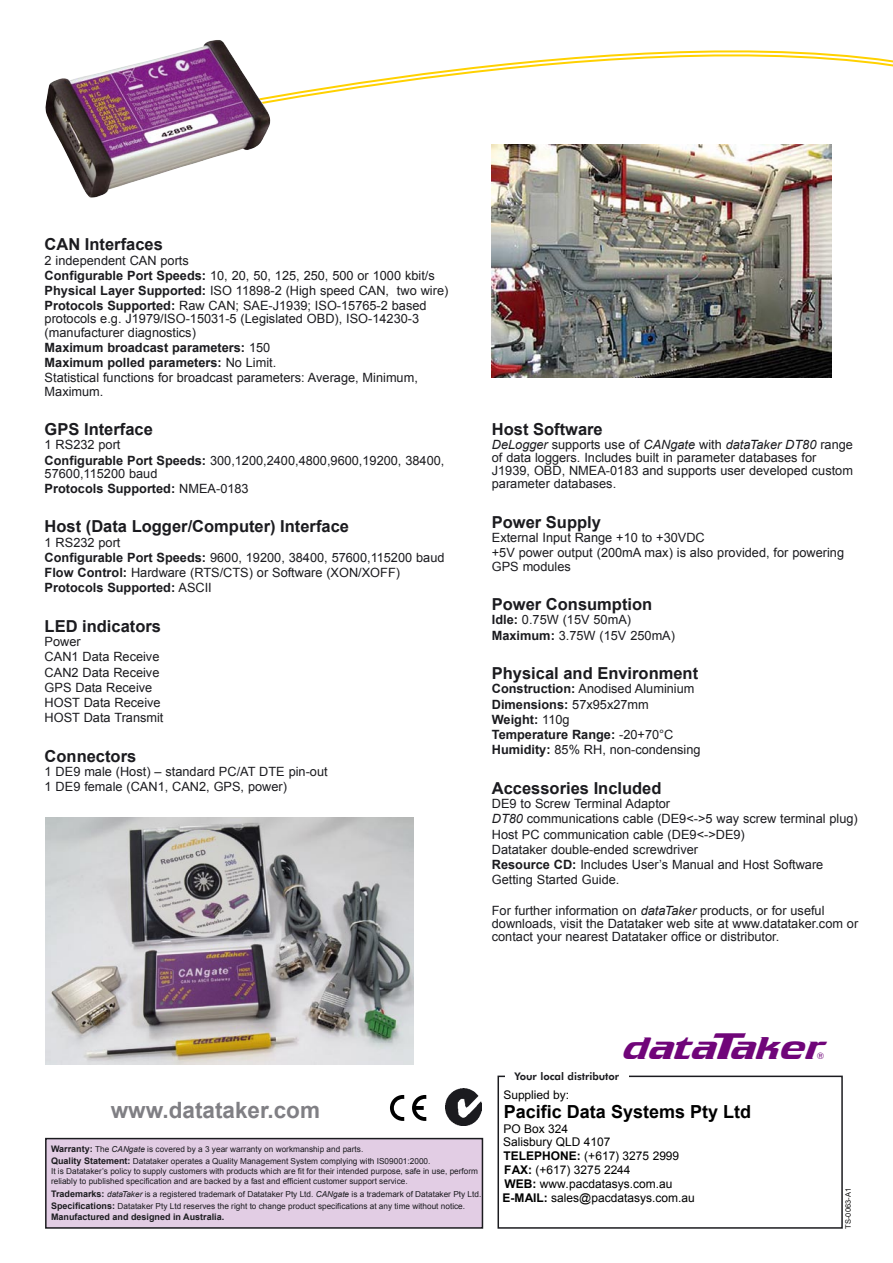
<style>
.page{position:relative;width:893px;height:1263px;background:#fff}
.page>*{position:absolute;margin:0;border:0;box-sizing:border-box;transform-origin:0 0}
.t1{font:27px "Data Taker Logo";color:#700579}
.t2{font:700 22.5px "Arial";color:#807f84}
.t3{font:700 18px "Arial";color:#000}
.t4{font:700 16.5px "Arial";color:#1b1b1f}
.t5{font:12.75px/15.3px "Arial";color:#1b1b1f}
.t6{font:12px/13.8px "Arial";color:#000}
.t7{font:12px "Arial";color:#000}
.t8{font:800 10.5px "Futura BT";color:#1b1b1f}
.t9{font:700 9px "Arial";color:#1b1b1f}
.t10{font:9px "Futura BT";color:#700579}
.t11{font:8.25px/12.6px "Arial";color:#1b1b1f}
.t12{font:7.5px "Arial";color:#0d0d0d}
.s1{font-weight:700}
.s2{font-style:italic}
.s3{font-weight:700;font-size:9px}
</style>
<div class="page">
<svg style="left:272px;top:50px;width:621px;height:53px"></svg>
<div style="left:497px;top:1075px;width:346px;height:154px;border:2px solid #1b1b1f"></div>
<div style="left:46px;top:1138px;width:436px;height:90px;background:#e2cde4"></div>
<div style="left:45px;top:1138px;width:438px;height:91px;border:2px solid #1b1b1f"></div>
<img style="left:445px;top:1089px;width:37px;height:36px">
<svg style="left:390px;top:1095px;width:14px;height:26px"></svg>
<svg style="left:412px;top:1095px;width:14px;height:26px"></svg>
<div style="left:505px;top:1069px;width:124px;height:18px;background:#fff"></div>
<img style="left:45px;top:40px;width:227px;height:158px">
<img style="left:46px;top:818px;width:367px;height:246px">
<img style="left:492px;top:145px;width:340px;height:233px">
<p class="t4" style="left:45px;top:235px;width:120px">CAN Interfaces</p>
<p class="t5" style="left:45px;top:252px;width:405px">2 independent CAN ports<br><span class="s1">Configurable Port Speeds:</span> 10, 20, 50, 125, 250, 500 or 1000 kbit/s <span class="s1">Physical Layer Supported:</span> ISO 11898-2 (High speed CAN, two wire)<br><span class="s1">Protocols Supported:</span> Raw CAN; SAE-J1939; ISO-15765-2 based</p>
<p class="t5" style="left:45px;top:312px;width:376px;line-height:13.2px">protocols e.g. J1979/ISO-15031-5 (Legislated OBD), ISO-14230-3 (manufacturer diagnostics)</p>
<p class="t5" style="left:45px;top:340px;width:375px"><span class="s1">Maximum broadcast parameters:</span> 150<br><span class="s1">Maximum polled parameters:</span> No Limit.<br>Statistical functions for broadcast parameters: Average, Minimum,</p>
<p class="t5" style="left:45px;top:383px;width:60px">Maximum.</p>
<p class="t4" style="left:45px;top:420px;width:110px">GPS Interface</p>
<p class="t5" style="left:45px;top:437px;width:401px">1 RS232 port<br><span class="s1">Configurable Port Speeds:</span> 300,1200,2400,4800,9600,19200, 38400,</p>
<p class="t5" style="left:45px;top:465px;width:206px">57600,115200 baud<br><span class="s1">Protocols Supported:</span> NMEA-0183</p>
<p class="t4" style="left:45px;top:517px;width:306px">Host (Data Logger/Computer) Interface</p>
<p class="t5" style="left:45px;top:534px;width:401px">1 RS232 port<br><span class="s1">Configurable Port Speeds:</span> 9600, 19200, 38400, 57600,115200 baud <span class="s1">Flow Control:</span> Hardware (RTS/CTS) or Software (XON/XOFF)<br><span class="s1">Protocols Supported:</span> ASCII</p>
<p class="t4" style="left:45px;top:617px;width:118px">LED indicators</p>
<p class="t5" style="left:45px;top:634px;width:120px">Power<br>CAN1 Data Receive<br>CAN2 Data Receive<br>GPS Data Receive<br>HOST Data Receive<br>HOST Data Transmit</p>
<p class="t4" style="left:45px;top:747px;width:93px">Connectors</p>
<p class="t5" style="left:45px;top:764px;width:284px">1 DE9 male (Host) – standard PC/AT DTE pin-out<br>1 DE9 female (CAN1, CAN2, GPS, power)</p>
<p class="t4" style="left:492px;top:419px;width:112px">Host Software</p>
<p class="t5" style="left:492px;top:438px;width:363px;line-height:13.2px"><span class="s2">DeLogger</span> supports use of <span class="s2">CANgate</span> with <span class="s2">dataTaker DT80</span> range of data loggers. Includes built in parameter databases for J1939, OBD, NMEA-0183 and supports user developed custom parameter databases.</p>
<p class="t4" style="left:492px;top:513px;width:111px">Power Supply</p>
<p class="t5" style="left:492px;top:530px;width:354px">External Input Range +10 to +30VDC<br>+5V power output (200mA max) is also provided, for powering</p>
<p class="t5" style="left:492px;top:558px;width:80px">GPS modules</p>
<p class="t4" style="left:492px;top:595px;width:162px">Power Consumption</p>
<p class="t5" style="left:492px;top:612px;width:185px"><span class="s1">Idle:</span> 0.75W (15V 50mA)<br><span class="s1">Maximum:</span> 3.75W (15V 250mA)</p>
<p class="t4" style="left:492px;top:664px;width:208px">Physical and Environment</p>
<p class="t5" style="left:492px;top:681px;width:210px"><span class="s1">Construction:</span> Anodised Aluminium<br><span class="s1">Dimensions:</span> 57x95x27mm<br><span class="s1">Weight:</span> 110g<br><span class="s1">Temperature Range:</span> -20+70°C<br><span class="s1">Humidity:</span> 85% RH, non-condensing</p>
<p class="t4" style="left:492px;top:778px;width:171px">Accessories Included</p>
<p class="t5" style="left:492px;top:796px;width:367px">DE9 to Screw Terminal Adaptor<br><span class="s2">DT80</span> communications cable (DE9&lt;-&gt;5 way screw terminal plug)<br>Host PC communication cable (DE9&lt;-&gt;DE9)<br>Datataker double-ended screwdriver<br><span class="s1">Resource CD:</span> Includes User’s Manual and Host Software Getting Started Guide.</p>
<p class="t5" style="left:492px;top:904px;width:368px;line-height:13.2px">For further information on <span class="s2">dataTaker</span> products, or for useful downloads, visit the Datataker web site at www.datataker.com or contact your nearest Datataker office or distributor.</p>
<h2 class="t2" style="left:111px;top:1097px;width:211px">www.datataker.com</h2>
<p class="t11" style="left:51px;top:1142px;width:381px"><span class="s3">Warranty:</span> The <span class="s2">CANgate</span> is covered by a 3 year warranty on workmanship and parts.<br><span class="s3">Quality Statement:</span> Datataker operates a Quality Management System complying with IS09001:2000.</p>
<p class="t11" style="left:51px;top:1166px;width:429px;line-height:9.9px">It is Datataker’s policy to supply customers with products which are fit for their intended purpose, safe in use, perform reliably to published specification and are backed by a fast and efficient customer support service.</p>
<p class="t11" style="left:51px;top:1187px;width:432px"><span class="s3">Trademarks:</span> <span class="s2">dataTaker</span> is a registered trademark of Datataker Pty Ltd. <span class="s2">CANgate</span> is a trademark of Datataker Pty Ltd.<br><span class="s3">Specifications:</span> Datataker Pty Ltd reserves the right to change product specifications at any time without notice.</p>
<p class="t9" style="left:51px;top:1212px;width:175px">Manufactured and designed in Australia.</p>
<h1 class="t1" style="left:624px;top:1031px;width:203px">data†aker</h1>
<p class="t10" style="left:817px;top:1050px;width:9px">®</p>
<p class="t8" style="left:514px;top:1069px;width:106px">Your local distributor</p>
<p class="t7" style="left:503px;top:1088px;width:67px">Supplied by:</p>
<h3 class="t3" style="left:504px;top:1101px;width:249px">Pacific Data Systems Pty Ltd</h3>
<p class="t6" style="left:503px;top:1121px;width:194px">PO Box 324<br>Salisbury QLD 4107<br><span class="s1">TELEPHONE:</span> (+617) 3275 2999<br><span class="s1">FAX:</span> (+617) 3275 2244<br><span class="s1">WEB:</span> www.pacdatasys.com.au<br><span class="s1">E-MAIL:</span> sales@pacdatasys.com.au</p>
<p class="t12" style="left:844px;top:1229px;width:42px;rotate:-90deg">TS-0063-A1</p>
</div>
